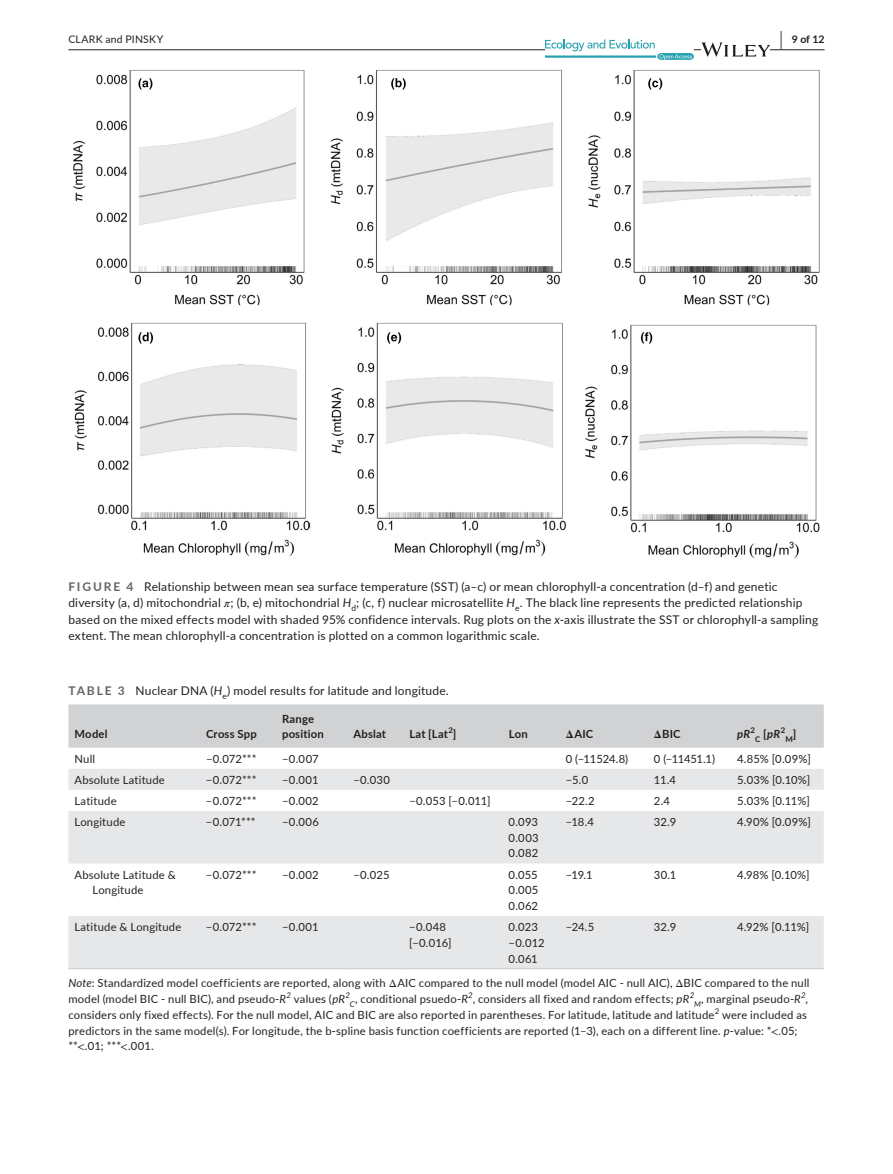
<style>
.page{position:relative;width:893px;height:1174px;background:#fff}
.page>*{position:absolute;margin:0;border:0;box-sizing:border-box;transform-origin:0 0}
.t1{font:12px/16.5px "Lato";letter-spacing:.015em;color:#231f20}
.t2{font:11.25px/15.8px "Lato";letter-spacing:.02em;color:#231f20}
.t3{font:700 11.25px/15.8px "Lato";letter-spacing:.02em;color:#231f20}
.t4{font:italic 700 11.25px "Lato";color:#231f20}
.t5{font:10.5px "Lato";letter-spacing:.02em;color:#231f20}
.t6{font:700 10.5px "Lato";color:#231f20}
.t7{font:700 7.8px "Lato";color:#231f20}
.t8{font:italic 7.8px "Lato";color:#231f20}
.t9{font:7.8px "Lato";color:#231f20}
.s1{font-size:19.5px}
.s2{font-weight:700;color:#636366}
.s3{font-family:"STIX";font-style:italic}
.s4{font-style:italic}
.s5{font-family:"STIX"}
.s6{font-style:normal}
</style>
<div class="page">
<hr style="left:68px;top:49px;width:756px;height:1px;background:#231f20">
<svg style="left:545px;top:39px;width:149px;height:21px"></svg>
<svg style="left:701px;top:42px;width:69px;height:15px"></svg>
<div style="left:68px;top:704px;width:756px;height:43px;background:#d1d2d4"></div>
<svg style="left:68px;top:769px;width:756px;height:199px;fill:#e6e7e9"></svg>
<hr style="left:68px;top:968px;width:132px;height:1px;background:#d1d2d4">
<hr style="left:200px;top:968px;width:76px;height:1px;background:#d1d2d4">
<hr style="left:276px;top:968px;width:71px;height:1px;background:#d1d2d4">
<hr style="left:347px;top:968px;width:56px;height:1px;background:#d1d2d4">
<hr style="left:403px;top:968px;width:100px;height:1px;background:#d1d2d4">
<hr style="left:503px;top:968px;width:57px;height:1px;background:#d1d2d4">
<hr style="left:560px;top:968px;width:88px;height:1px;background:#d1d2d4">
<hr style="left:648px;top:968px;width:83px;height:1px;background:#d1d2d4">
<hr style="left:731px;top:968px;width:93px;height:1px;background:#d1d2d4">
<img style="left:73px;top:69px;width:747px;height:489px">
<p class="t5" style="left:68px;top:31px;width:96px">CLARK and PINSKY</p>
<p class="t6" style="left:780px;top:31px;width:46px"><span class="s1">|</span> 9 of 12</p>
<p class="t1" style="left:68px;top:578px;width:751px"><span class="s2">FIGURE 4</span> Relationship between mean sea surface temperature (SST) (a–c) or mean chlorophyll-a concentration (d–f) and genetic diversity (a, d) mitochondrial <span class="s3">π</span>; (b, e) mitochondrial <span class="s4">H</span><sub>d</sub>; (c, f) nuclear microsatellite <span class="s4">H</span><sub>e</sub>. The black line represents the predicted relationship based on the mixed effects model with shaded 95% confidence intervals. Rug plots on the <span class="s4">x</span>-axis illustrate the SST or chlorophyll-a sampling extent. The mean chlorophyll-a concentration is plotted on a common logarithmic scale.</p>
<p class="t1" style="left:68px;top:681px;width:382px"><span class="s2">TABLE 3</span> Nuclear DNA (<span class="s4">H</span><sub>e</sub>) model results for latitude and longitude.</p>
<p class="t3" style="left:74px;top:726px;width:35px">Model</p>
<p class="t3" style="left:206px;top:726px;width:52px">Cross Spp</p>
<p class="t3" style="left:282px;top:710px;width:43px">Range position</p>
<p class="t7" style="left:448px;top:725px;width:6px">2</p>
<p class="t3" style="left:509px;top:726px;width:21px">Lon</p>
<p class="t3" style="left:566px;top:726px;width:29px"><span class="s5">Δ</span>AIC</p>
<p class="t3" style="left:654px;top:726px;width:28px"><span class="s5">Δ</span>BIC</p>
<p class="t4" style="left:737px;top:726px;width:15px">pR</p>
<p class="t7" style="left:751px;top:725px;width:6px">2</p>
<p class="t4" style="left:755px;top:726px;width:26px"><sub>C</sub> <span class="s6">[</span>pR</p>
<p class="t7" style="left:781px;top:725px;width:6px">2</p>
<p class="t7" style="left:785px;top:733px;width:13px">M<sup>]</sup></p>
<p class="t3" style="left:353px;top:726px;width:34px">Abslat</p>
<p class="t3" style="left:409px;top:726px;width:49px">Lat [Lat ]</p>
<p class="t2" style="left:74px;top:750px;width:22px">Null</p>
<p class="t2" style="left:206px;top:750px;width:52px">−0.072***</p>
<p class="t2" style="left:282px;top:750px;width:38px">−0.007</p>
<p class="t2" style="left:566px;top:750px;width:64px">0 (−11524.8)</p>
<p class="t2" style="left:654px;top:750px;width:63px">0 (−11451.1)</p>
<p class="t2" style="left:737px;top:750px;width:75px">4.85% [0.09%]</p>
<p class="t2" style="left:74px;top:771px;width:92px">Absolute Latitude</p>
<p class="t2" style="left:206px;top:771px;width:52px">−0.072***</p>
<p class="t2" style="left:282px;top:771px;width:38px">−0.001</p>
<p class="t2" style="left:353px;top:771px;width:38px">−0.030</p>
<p class="t2" style="left:566px;top:771px;width:24px">−5.0</p>
<p class="t2" style="left:654px;top:771px;width:24px">11.4</p>
<p class="t2" style="left:737px;top:771px;width:75px">5.03% [0.10%]</p>
<p class="t2" style="left:74px;top:792px;width:44px">Latitude</p>
<p class="t2" style="left:206px;top:792px;width:52px">−0.072***</p>
<p class="t2" style="left:282px;top:792px;width:38px">−0.002</p>
<p class="t2" style="left:409px;top:792px;width:83px">−0.053 [−0.011]</p>
<p class="t2" style="left:566px;top:792px;width:31px">−22.2</p>
<p class="t2" style="left:654px;top:792px;width:18px">2.4</p>
<p class="t2" style="left:737px;top:792px;width:74px">5.03% [0.11%]</p>
<p class="t2" style="left:74px;top:813px;width:53px">Longitude</p>
<p class="t2" style="left:206px;top:813px;width:51px">−0.071***</p>
<p class="t2" style="left:282px;top:813px;width:38px">−0.006</p>
<p class="t2" style="left:509px;top:813px;width:31px;text-align:justify">0.093<br>0.003<br>0.082</p>
<p class="t2" style="left:566px;top:813px;width:30px">−18.4</p>
<p class="t2" style="left:654px;top:813px;width:24px">32.9</p>
<p class="t2" style="left:737px;top:813px;width:75px">4.90% [0.09%]</p>
<p class="t2" style="left:92px;top:866px;width:85px;text-indent:-18px">Absolute Latitude &amp;<br>Longitude</p>
<p class="t2" style="left:206px;top:866px;width:52px">−0.072***</p>
<p class="t2" style="left:282px;top:866px;width:38px">−0.002</p>
<p class="t2" style="left:353px;top:866px;width:38px">−0.025</p>
<p class="t2" style="left:509px;top:866px;width:31px;text-align:justify">0.055<br>0.005<br>0.062</p>
<p class="t2" style="left:566px;top:866px;width:28px">−19.1</p>
<p class="t2" style="left:654px;top:866px;width:24px">30.1</p>
<p class="t2" style="left:737px;top:866px;width:74px">4.98% [0.10%]</p>
<p class="t2" style="left:74px;top:918px;width:109px">Latitude &amp; Longitude</p>
<p class="t2" style="left:206px;top:918px;width:52px">−0.072***</p>
<p class="t2" style="left:282px;top:918px;width:38px">−0.001</p>
<p class="t2" style="left:409px;top:918px;width:44px">−0.048 [−0.016]</p>
<p class="t2" style="left:509px;top:918px;width:38px">0.023 −0.012<br>0.061</p>
<p class="t2" style="left:566px;top:918px;width:30px">−24.5</p>
<p class="t2" style="left:654px;top:918px;width:24px">32.9</p>
<p class="t2" style="left:737px;top:918px;width:74px">4.92% [0.11%]</p>
<p class="t2" style="left:68px;top:975px;width:743px"><span class="s4">Note</span>: Standardized model coefficients are reported, along with <span class="s5">Δ</span>AIC compared to the null model (model AIC - null AIC), <span class="s5">Δ</span>BIC compared to the null model (model BIC - null BIC), and pseudo-<span class="s4">R</span></p>
<p class="t8" style="left:345px;top:989px;width:6px">2</p>
<p class="t8" style="left:468px;top:989px;width:6px">2</p>
<p class="t8" style="left:690px;top:989px;width:6px">2</p>
<p class="t8" style="left:801px;top:989px;width:6px">2</p>
<p class="t2" style="left:68px;top:1006px;width:648px">considers only fixed effects). For the null model, AIC and BIC are also reported in parentheses. For latitude, latitude and latitude</p>
<p class="t9" style="left:715px;top:1005px;width:6px">2</p>
<p class="t8" style="left:286px;top:989px;width:6px">2</p>
<p class="t2" style="left:294px;top:990px;width:516px">values (<span class="s4">pR</span> <sub>C</sub>, conditional psuedo-<span class="s4">R</span> , considers all fixed and random effects; <span class="s4">pR</span> <sub>M</sub>, marginal pseudo-<span class="s4">R</span> ,</p>
<p class="t2" style="left:68px;top:1006px;width:740px;text-indent:654px">were included as predictors in the same model(s). For longitude, the b-spline basis function coefficients are reported (1–3), each on a different line. <span class="s4">p</span>-value: *<span class="s5">&lt;</span>.05; **<span class="s5">&lt;</span>.01; ***<span class="s5">&lt;</span>.001.</p>
</div>
